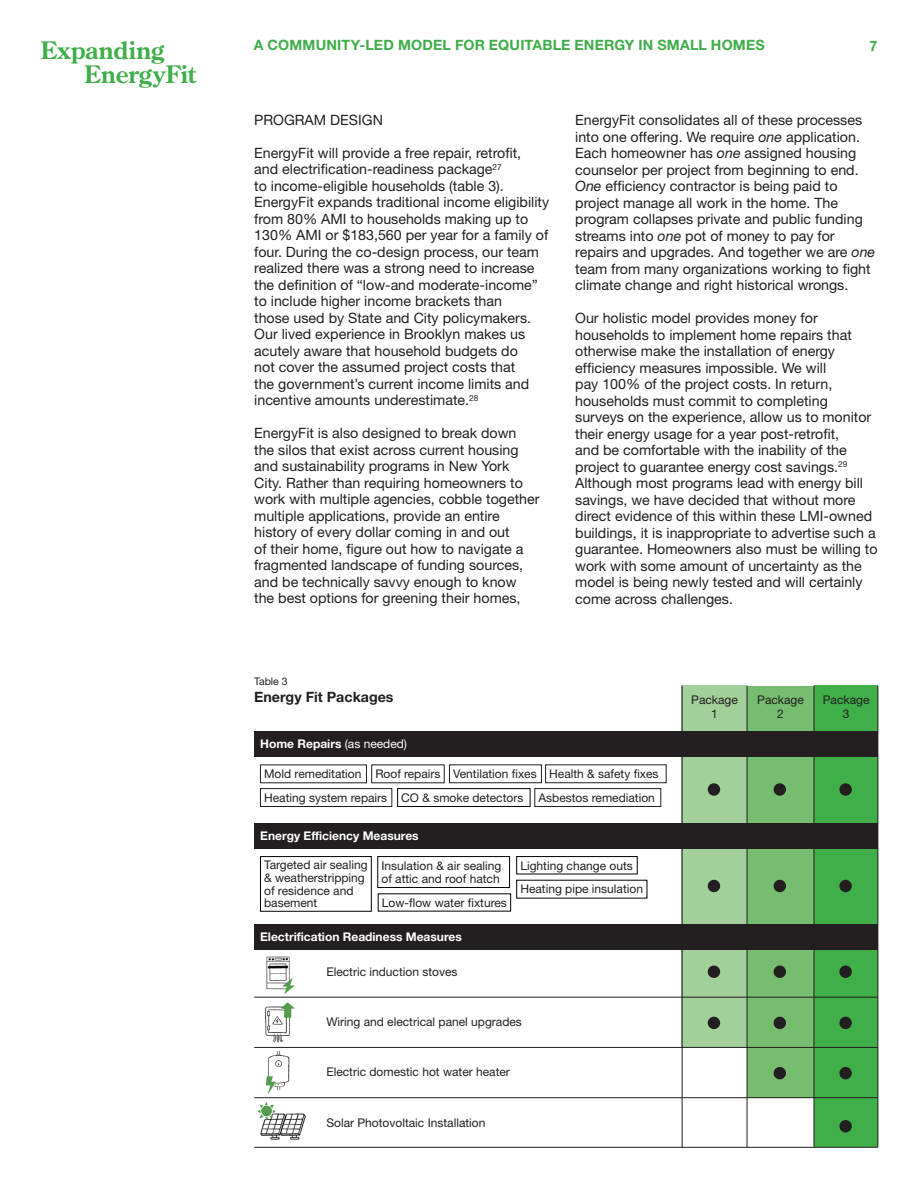
<style>
.page{position:relative;width:918px;height:1188px;background:#fff}
.page>*{position:absolute;margin:0;border:0;box-sizing:border-box;transform-origin:0 0}
.t1{font:700 24px/24px "Century Old Style Std";letter-spacing:.01em;color:#40ae49}
.Sub-heading{font:14.25px/16.5px "Helvetica Neue LT Pro";color:#231f20}
.t2{font:700 14.25px "Helvetica Neue LT Pro";letter-spacing:.015em;color:#40ae49}
.t3{font:700 14.25px "Helvetica Neue LT Pro";color:#231f20}
.t4{font:12px/12.8px "Helvetica Neue LT Pro";color:#231f20}
.t5{font:700 12px "Helvetica Neue LT Pro";color:#fff}
.t6{font:10.5px "Helvetica Neue LT Pro";color:#231f20}
.s1{font-style:italic}
.s2{font-weight:400}
</style>
<div class="page">
<div style="left:814px;top:686px;width:64px;height:461px;background:#40ae49"></div>
<div style="left:747px;top:686px;width:67px;height:411px;background:#76bd6f"></div>
<div style="left:682px;top:686px;width:65px;height:361px;background:#a3cf9a"></div>
<hr style="left:747px;top:686px;width:1px;height:461px;background:#231f20">
<hr style="left:814px;top:686px;width:1px;height:461px;background:#231f20">
<div style="left:708px;top:880px;width:12px;height:12px;background:#231f20;border-radius:50%"></div>
<div style="left:708px;top:783px;width:12px;height:13px;background:#231f20;border-radius:50%"></div>
<div style="left:708px;top:966px;width:12px;height:12px;background:#231f20;border-radius:50%"></div>
<div style="left:708px;top:1017px;width:12px;height:12px;background:#231f20;border-radius:50%"></div>
<div style="left:774px;top:880px;width:12px;height:12px;background:#231f20;border-radius:50%"></div>
<div style="left:774px;top:783px;width:12px;height:13px;background:#231f20;border-radius:50%"></div>
<div style="left:774px;top:966px;width:12px;height:12px;background:#231f20;border-radius:50%"></div>
<div style="left:774px;top:1017px;width:12px;height:12px;background:#231f20;border-radius:50%"></div>
<div style="left:774px;top:1067px;width:12px;height:12px;background:#231f20;border-radius:50%"></div>
<div style="left:839px;top:880px;width:13px;height:12px;background:#231f20;border-radius:50%"></div>
<div style="left:839px;top:783px;width:13px;height:13px;background:#231f20;border-radius:50%"></div>
<div style="left:839px;top:966px;width:13px;height:12px;background:#231f20;border-radius:50%"></div>
<div style="left:839px;top:1017px;width:13px;height:12px;background:#231f20;border-radius:50%"></div>
<div style="left:839px;top:1067px;width:13px;height:12px;background:#231f20;border-radius:50%"></div>
<div style="left:839px;top:1120px;width:13px;height:12px;background:#231f20;border-radius:50%"></div>
<hr style="left:254px;top:997px;width:624px;height:1px;background:#231f20">
<hr style="left:254px;top:1047px;width:624px;height:1px;background:#231f20">
<hr style="left:254px;top:1097px;width:624px;height:1px;background:#231f20">
<hr style="left:254px;top:1147px;width:624px;height:1px;background:#231f20">
<div style="left:535px;top:788px;width:126px;height:19px;border:1px solid #231f20"></div>
<div style="left:449px;top:765px;width:93px;height:18px;border:1px solid #231f20"></div>
<div style="left:260px;top:788px;width:132px;height:19px;border:1px solid #231f20"></div>
<div style="left:254px;top:731px;width:624px;height:26px;background:#231f20"></div>
<div style="left:378px;top:856px;width:132px;height:32px;border:1px solid #000"></div>
<div style="left:516px;top:856px;width:121px;height:18px;border:1px solid #000"></div>
<div style="left:254px;top:823px;width:624px;height:26px;background:#231f20"></div>
<div style="left:254px;top:924px;width:624px;height:26px;background:#231f20"></div>
<img style="left:266px;top:956px;width:29px;height:37px">
<img style="left:265px;top:1051px;width:25px;height:43px">
<img style="left:258px;top:1102px;width:48px;height:38px">
<img style="left:266px;top:1002px;width:29px;height:40px">
<hr style="left:682px;top:686px;width:1px;height:461px;background:#231f20">
<hr style="left:878px;top:686px;width:1px;height:461px;background:#231f20">
<div style="left:397px;top:788px;width:133px;height:19px;border:1px solid #000"></div>
<div style="left:545px;top:765px;width:121px;height:18px;border:1px solid #231f20"></div>
<div style="left:260px;top:856px;width:112px;height:55px;border:1px solid #000"></div>
<h1 class="t1" style="left:84px;top:38px;width:113px;text-indent:-44px">Expanding<br>EnergyFit</h1>
<p class="t2" style="left:254px;top:37px;width:513px">A COMMUNITY-LED MODEL FOR EQUITABLE ENERGY IN SMALL HOMES</p>
<p class="t2" style="left:870px;top:37px;width:9px">7</p>
<p class="Sub-heading" style="left:254px;top:111px;width:130px">PROGRAM DESIGN</p>
<p class="Sub-heading" style="left:254px;top:144px;width:296px">EnergyFit will provide a free repair, retrofit,<br>and electrification-readiness package<sup>27<br></sup>to income-eligible households (table 3).<br>EnergyFit expands traditional income eligibility from 80% AMI to households making up to 130% AMI or $183,560 per year for a family of four. During the co-design process, our team realized there was a strong need to increase the definition of “low-and moderate-income” to include higher income brackets than<br>those used by State and City policymakers.<br>Our lived experience in Brooklyn makes us acutely aware that household budgets do<br>not cover the assumed project costs that<br>the government’s current income limits and incentive amounts underestimate.<sup>28</sup></p>
<p class="Sub-heading" style="left:254px;top:425px;width:287px">EnergyFit is also designed to break down the silos that exist across current housing and sustainability programs in New York City. Rather than requiring homeowners to work with multiple agencies, cobble together multiple applications, provide an entire history of every dollar coming in and out<br>of their home, figure out how to navigate a fragmented landscape of funding sources, and be technically savvy enough to know the best options for greening their homes,</p>
<p class="Sub-heading" style="left:575px;top:111px;width:302px">EnergyFit consolidates all of these processes into one offering. We require <span class="s1">one</span> application.<br>Each homeowner has <span class="s1">one</span> assigned housing counselor per project from beginning to end.<br><span class="s1">One</span> efficiency contractor is being paid to project manage all work in the home. The program collapses private and public funding streams into <span class="s1">one</span> pot of money to pay for repairs and upgrades. And together we are <span class="s1">one </span>team from many organizations working to fight climate change and right historical wrongs.</p>
<p class="Sub-heading" style="left:575px;top:309px;width:304px">Our holistic model provides money for households to implement home repairs that otherwise make the installation of energy efficiency measures impossible. We will<br>pay 100% of the project costs. In return, households must commit to completing surveys on the experience, allow us to monitor their energy usage for a year post-retrofit,<br>and be comfortable with the inability of the project to guarantee energy cost savings.<sup>29<br></sup>Although most programs lead with energy bill savings, we have decided that without more direct evidence of this within these LMI-owned buildings, it is inappropriate to advertise such a guarantee. Homeowners also must be willing to work with some amount of uncertainty as the model is being newly tested and will certainly come across challenges.</p>
<p class="t6" style="left:254px;top:675px;width:35px">Table 3</p>
<p class="t3" style="left:254px;top:688px;width:141px">Energy Fit Packages</p>
<p class="t5" style="left:260px;top:737px;width:148px">Home Repairs <span class="s2">(as needed)</span></p>
<p class="t4" style="left:691px;top:693px;width:48px">Package</p>
<p class="t4" style="left:711px;top:707px;width:8px">1</p>
<p class="t4" style="left:757px;top:693px;width:48px">Package</p>
<p class="t4" style="left:777px;top:707px;width:8px">2</p>
<p class="t4" style="left:823px;top:693px;width:48px">Package</p>
<p class="t4" style="left:843px;top:707px;width:8px">3</p>
<p class="t4" style="left:264px;top:767px;width:99px">Mold remeditation</p>
<p class="t4" style="left:453px;top:767px;width:85px">Ventilation fixes</p>
<p class="t4" style="left:264px;top:791px;width:125px">Heating system repairs</p>
<p class="t4" style="left:549px;top:767px;width:111px">Health &amp; safety fixes</p>
<p class="t4" style="left:375px;top:767px;width:67px">Roof repairs</p>
<p class="t4" style="left:401px;top:791px;width:124px">CO &amp; smoke detectors</p>
<p class="t4" style="left:538px;top:791px;width:118px">Asbestos remediation</p>
<p class="t5" style="left:260px;top:828px;width:160px">Energy Efficiency Measures</p>
<p class="t4" style="left:264px;top:858px;width:105px">Targeted air sealing &amp; weatherstripping</p>
<p class="t4" style="left:264px;top:884px;width:91px">of residence and basement</p>
<p class="t4" style="left:520px;top:883px;width:124px">Heating pipe insulation</p>
<p class="t4" style="left:520px;top:859px;width:114px">Lighting change outs</p>
<p class="t4" style="left:381px;top:859px;width:122px">Insulation &amp; air sealing of attic and roof hatch</p>
<p class="t4" style="left:382px;top:896px;width:127px">Low-flow water fixtures</p>
<p class="t5" style="left:260px;top:930px;width:203px">Electrification Readiness Measures</p>
<p class="t4" style="left:326px;top:965px;width:133px">Electric induction stoves</p>
<p class="t4" style="left:326px;top:1015px;width:197px">Wiring and electrical panel upgrades</p>
<p class="t4" style="left:326px;top:1065px;width:185px">Electric domestic hot water heater</p>
<p class="t4" style="left:326px;top:1116px;width:161px">Solar Photovoltaic Installation</p>
</div>
